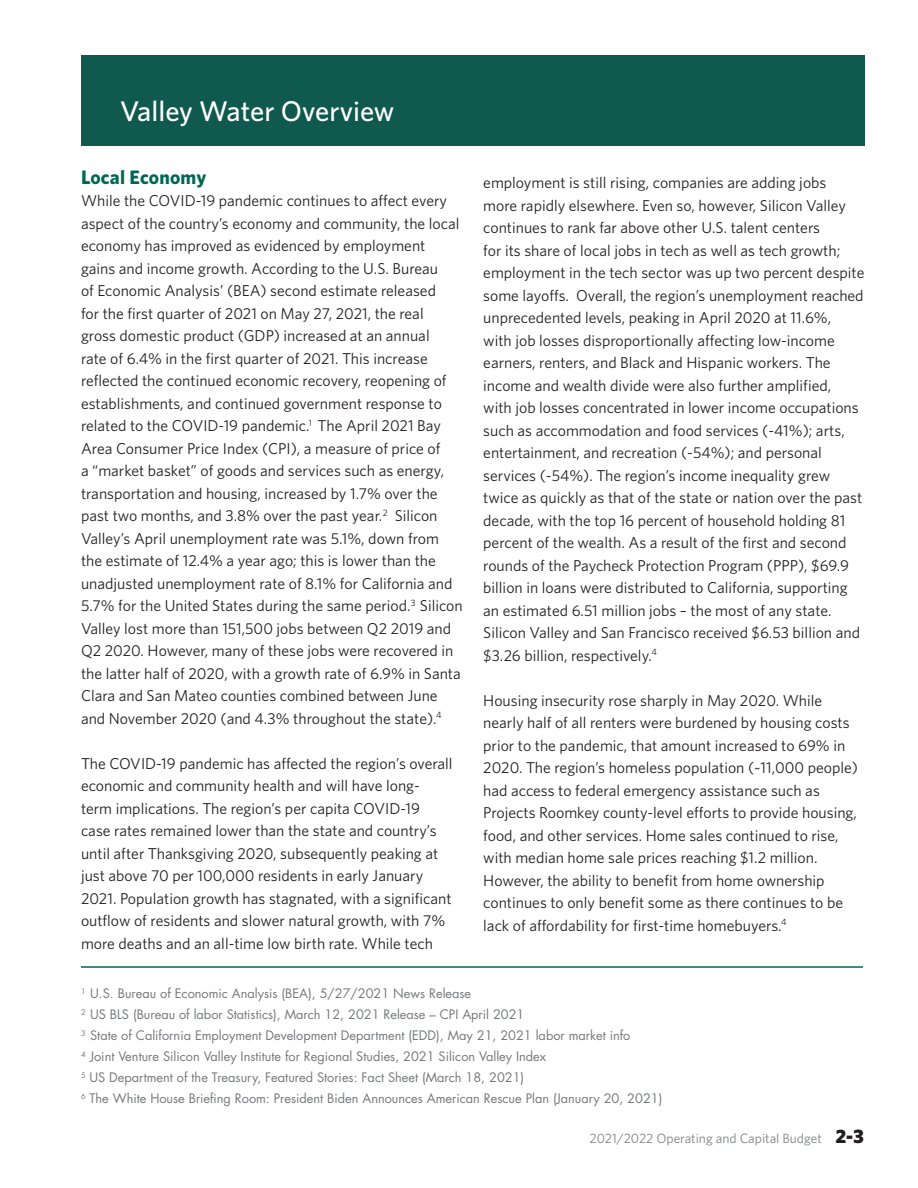
<style>
.page{position:relative;width:918px;height:1188px;background:#fff}
.page>*{position:absolute;margin:0;border:0;box-sizing:border-box;transform-origin:0 0}
.t1{font:500 28.5px "Whitney";color:#fff}
.t2{font:700 19.5px "Whitney";letter-spacing:.01em;color:#006756}
.t3{font:15.75px/22.5px "Whitney";color:#231f20}
.t4{font:13.5px "Whitney";color:#808285}
.t5{font:12.75px "Futura Std";color:#76787b}
.s1{font-weight:900;font-size:19.5px;color:#231f20}
</style>
<div class="page">
<div style="left:82px;top:55px;width:783px;height:91px;background:#0f594e"></div>
<hr style="left:81px;top:966px;width:782px;height:2px;background:#006756">
<h1 class="t1" style="left:120px;top:93px;width:276px">Valley Water Overview</h1>
<p class="t2" style="left:81px;top:164px;width:127px">Local Economy</p>
<p class="t3" style="left:81px;top:189px;width:383px">While the COVID-19 pandemic continues to affect every aspect of the country’s economy and community, the local economy has improved as evidenced by employment gains and income growth. According to the U.S. Bureau<br>of Economic Analysis’ (BEA) second estimate released<br>for the first quarter of 2021 on May 27, 2021, the real<br>gross domestic product (GDP) increased at an annual<br>rate of 6.4% in the first quarter of 2021. This increase reflected the continued economic recovery, reopening of establishments, and continued government response to related to the COVID-19 pandemic.<sup>1</sup> The April 2021 Bay Area Consumer Price Index (CPI), a measure of price of<br>a “market basket” of goods and services such as energy, transportation and housing, increased by 1.7% over the past two months, and 3.8% over the past year.<sup>2</sup> Silicon Valley’s April unemployment rate was 5.1%, down from the estimate of 12.4% a year ago; this is lower than the unadjusted unemployment rate of 8.1% for California and 5.7% for the United States during the same period.<sup>3</sup> Silicon Valley lost more than 151,500 jobs between Q2 2019 and Q2 2020. However, many of these jobs were recovered in the latter half of 2020, with a growth rate of 6.9% in Santa Clara and San Mateo counties combined between June and November 2020 (and 4.3% throughout the state).<sup>4</sup></p>
<p class="t3" style="left:81px;top:751px;width:373px">The COVID-19 pandemic has affected the region’s overall economic and community health and will have long&shy;term implications. The region’s per capita COVID-19 case rates remained lower than the state and country’s until after Thanksgiving 2020, subsequently peaking at just above 70 per 100,000 residents in early January 2021. Population growth has stagnated, with a significant outflow of residents and slower natural growth, with 7% more deaths and an all-time low birth rate. While tech</p>
<p class="t3" style="left:483px;top:171px;width:383px">employment is still rising, companies are adding jobs<br>more rapidly elsewhere. Even so, however, Silicon Valley continues to rank far above other U.S. talent centers<br>for its share of local jobs in tech as well as tech growth; employment in the tech sector was up two percent despite some layoffs. Overall, the region’s unemployment reached unprecedented levels, peaking in April 2020 at 11.6%,<br>with job losses disproportionally affecting low-income earners, renters, and Black and Hispanic workers. The income and wealth divide were also further amplified,<br>with job losses concentrated in lower income occupations such as accommodation and food services (-41%); arts, entertainment, and recreation (-54%); and personal services (-54%). The region’s income inequality grew twice as quickly as that of the state or nation over the past decade, with the top 16 percent of household holding 81 percent of the wealth. As a result of the first and second rounds of the Paycheck Protection Program (PPP), $69.9 billion in loans were distributed to California, supporting an estimated 6.51 million jobs – the most of any state.<br>Silicon Valley and San Francisco received $6.53 billion and $3.26 billion, respectively.<sup>4</sup></p>
<p class="t3" style="left:483px;top:688px;width:376px">Housing insecurity rose sharply in May 2020. While nearly half of all renters were burdened by housing costs prior to the pandemic, that amount increased to 69% in 2020. The region’s homeless population (~11,000 people) had access to federal emergency assistance such as Projects Roomkey county-level efforts to provide housing, food, and other services. Home sales continued to rise, with median home sale prices reaching $1.2 million.<br>However, the ability to benefit from home ownership continues to only benefit some as there continues to be lack of affordability for first-time homebuyers.<sup>4</sup></p>
<p class="t5" style="left:81px;top:985px;width:392px"><sup>1</sup> U.S. Bureau of Economic Analysis (BEA), 5/27/2021 News Release</p>
<p class="t5" style="left:81px;top:1006px;width:445px"><sup>2</sup> US BLS (Bureau of labor Statistics), March 12, 2021 Release – CPI April 2021</p>
<p class="t5" style="left:81px;top:1027px;width:551px"><sup>3</sup> State of California Employment Development Department (EDD), May 21, 2021 labor market info</p>
<p class="t5" style="left:81px;top:1048px;width:467px"><sup>4</sup> Joint Venture Silicon Valley Institute for Regional Studies, 2021 Silicon Valley Index</p>
<p class="t5" style="left:81px;top:1069px;width:445px"><sup>5</sup> US Department of the Treasury, Featured Stories: Fact Sheet (March 18, 2021)</p>
<p class="t5" style="left:81px;top:1090px;width:583px"><sup>6</sup> The White House Briefing Room: President Biden Announces American Rescue Plan (January 20, 2021)</p>
<p class="t4" style="left:590px;top:1130px;width:276px">2021/2022 Operating and Capital Budget <span class="s1">2-3</span></p>
</div>
